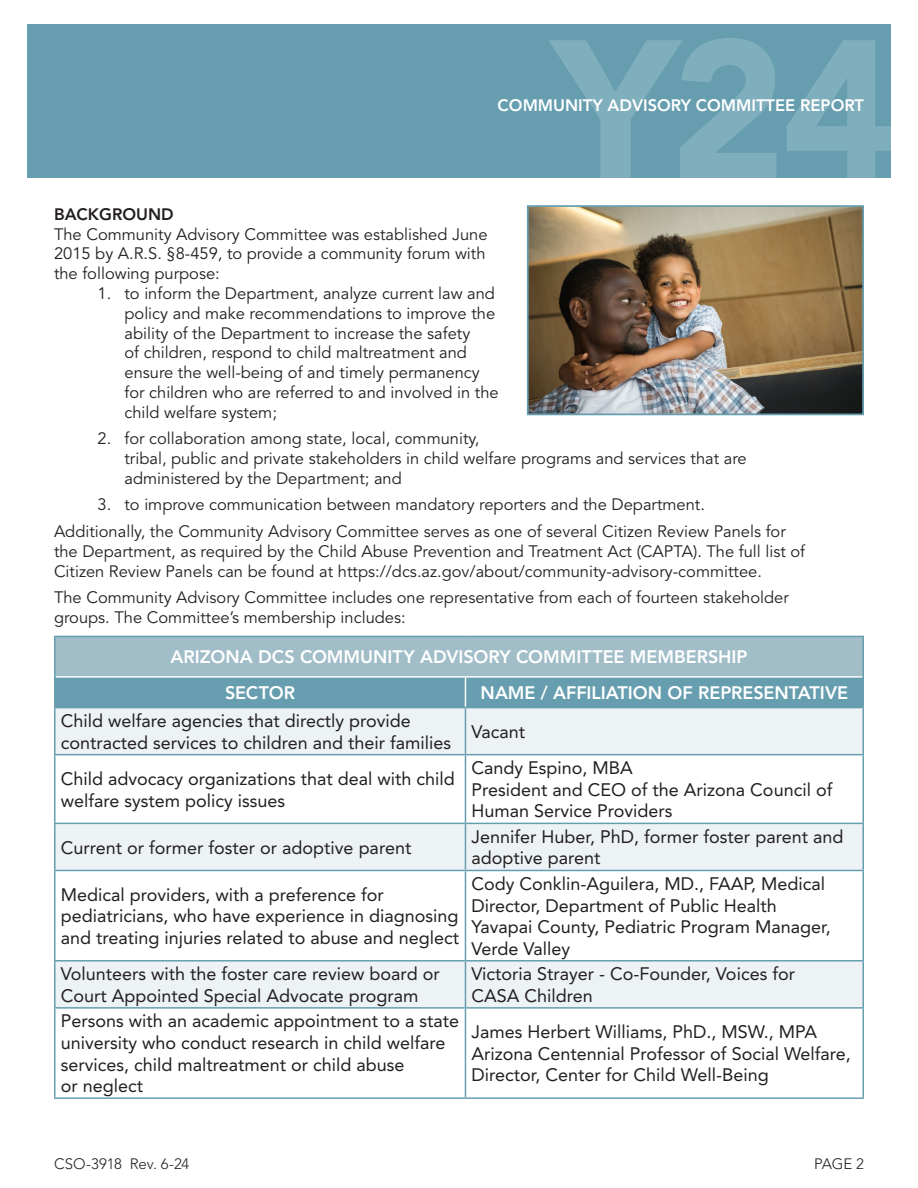
<style>
.page{position:relative;width:918px;height:1188px;background:#fff}
.page>*{position:absolute;margin:0;border:0;box-sizing:border-box;transform-origin:0 0}
.t1{font:900 195.45px "Avenir";color:#fff}
.Table_text{font:18px/21.6px "Avenir";color:#231f20}
.Table_Headers{font:800 18px "Avenir";color:#fff}
.body_numbers{font:16.5px/19.8px "Avenir";color:#231f20}
.body_copy{font:16.5px/19.8px "Avenir";color:#231f20}
.t2{font:800 16.5px "Avenir";color:#fff}
.t3{font:800 16.5px "Avenir";color:#231f20}
.t4{font:300 15px "Avenir";letter-spacing:-.005em;color:#231f20}
</style>
<div class="page">
<div style="left:27px;top:24px;width:864px;height:154px;background:#669eaf"></div>
<div style="left:55px;top:636px;width:808px;height:41px;background:#a0bdc8"></div>
<svg style="left:56px;top:708px;width:806px;height:299px"></svg>
<hr style="left:56px;top:676px;width:409px;height:2px;background:#fff">
<hr style="left:465px;top:676px;width:397px;height:2px;background:#fff">
<div style="left:56px;top:677px;width:806px;height:30px;background:#669eaf"></div>
<hr style="left:54px;top:637px;width:2px;height:40px;background:#669eaf">
<hr style="left:54px;top:636px;width:411px;height:1px;background:#669eaf">
<hr style="left:465px;top:636px;width:399px;height:1px;background:#669eaf">
<hr style="left:862px;top:637px;width:2px;height:40px;background:#669eaf">
<hr style="left:54px;top:677px;width:2px;height:30px;background:#669eaf">
<hr style="left:862px;top:677px;width:2px;height:30px;background:#669eaf">
<hr style="left:54px;top:708px;width:2px;height:46px;background:#669eaf">
<hr style="left:54px;top:707px;width:411px;height:1px;background:#669eaf">
<hr style="left:465px;top:707px;width:399px;height:1px;background:#669eaf">
<hr style="left:465px;top:708px;width:1px;height:46px;background:#669eaf">
<hr style="left:862px;top:708px;width:2px;height:46px;background:#669eaf">
<hr style="left:54px;top:755px;width:2px;height:68px;background:#669eaf">
<hr style="left:54px;top:754px;width:411px;height:1px;background:#669eaf">
<hr style="left:465px;top:754px;width:399px;height:1px;background:#669eaf">
<hr style="left:465px;top:755px;width:1px;height:68px;background:#669eaf">
<hr style="left:862px;top:755px;width:2px;height:68px;background:#669eaf">
<hr style="left:54px;top:824px;width:2px;height:46px;background:#669eaf">
<hr style="left:54px;top:823px;width:411px;height:1px;background:#669eaf">
<hr style="left:465px;top:823px;width:399px;height:1px;background:#669eaf">
<hr style="left:465px;top:824px;width:1px;height:46px;background:#669eaf">
<hr style="left:862px;top:824px;width:2px;height:46px;background:#669eaf">
<hr style="left:54px;top:871px;width:2px;height:89px;background:#669eaf">
<hr style="left:54px;top:870px;width:411px;height:1px;background:#669eaf">
<hr style="left:465px;top:870px;width:399px;height:1px;background:#669eaf">
<hr style="left:465px;top:871px;width:1px;height:89px;background:#669eaf">
<hr style="left:862px;top:871px;width:2px;height:89px;background:#669eaf">
<hr style="left:54px;top:962px;width:2px;height:45px;background:#669eaf">
<hr style="left:54px;top:960px;width:411px;height:2px;background:#669eaf">
<hr style="left:465px;top:960px;width:399px;height:2px;background:#669eaf">
<hr style="left:465px;top:962px;width:1px;height:45px;background:#669eaf">
<hr style="left:862px;top:962px;width:2px;height:45px;background:#669eaf">
<hr style="left:54px;top:1009px;width:2px;height:88px;background:#669eaf">
<hr style="left:54px;top:1007px;width:411px;height:2px;background:#669eaf">
<hr style="left:465px;top:1007px;width:399px;height:2px;background:#669eaf">
<hr style="left:465px;top:1009px;width:1px;height:88px;background:#669eaf">
<hr style="left:862px;top:1009px;width:2px;height:88px;background:#669eaf">
<hr style="left:54px;top:1097px;width:411px;height:2px;background:#669eaf">
<hr style="left:465px;top:1097px;width:399px;height:2px;background:#669eaf">
<img style="left:530px;top:208px;width:331px;height:204px">
<div style="left:527px;top:205px;width:337px;height:210px;border:2px solid #669eaf"></div>
<h1 class="t1" style="left:552px;top:-8px;width:347px">Y24</h1>
<p class="t2" style="left:498px;top:95px;width:368px">COMMUNITY ADVISORY COMMITTEE REPORT</p>
<p class="t3" style="left:54px;top:204px;width:121px">BACKGROUND</p>
<p class="body_numbers" style="left:54px;top:224px;width:435px">The Community Advisory Committee was established June<br>2015 by A.R.S. §8-459, to provide a community forum with the following purpose:</p>
<p class="body_numbers" style="left:124px;top:284px;width:376px;text-indent:-27px">1. to inform the Department, analyze current law and policy and make recommendations to improve the ability of the Department to increase the safety<br>of children, respond to child maltreatment and ensure the well-being of and timely permanency for children who are referred to and involved in the child welfare system;</p>
<p class="body_numbers" style="left:124px;top:429px;width:624px;text-indent:-27px">2. for collaboration among state, local, community,<br>tribal, public and private stakeholders in child welfare programs and services that are administered by the Department; and</p>
<p class="body_numbers" style="left:98px;top:495px;width:609px">3. to improve communication between mandatory reporters and the Department.</p>
<p class="body_copy" style="left:54px;top:522px;width:753px">Additionally, the Community Advisory Committee serves as one of several Citizen Review Panels for the Department, as required by the Child Abuse Prevention and Treatment Act (CAPTA). The full list of<br>Citizen Review Panels can be found at https://dcs.az.gov/about/community-advisory-committee.</p>
<p class="body_copy" style="left:54px;top:588px;width:736px">The Community Advisory Committee includes one representative from each of fourteen stakeholder groups. The Committee’s membership includes:</p>
<p class="Table_Headers" style="left:170px;top:647px;width:578px">ARIZONA DCS COMMUNITY ADVISORY COMMITTEE MEMBERSHIP</p>
<p class="Table_Headers" style="left:225px;top:682px;width:72px">SECTOR</p>
<p class="Table_Headers" style="left:481px;top:682px;width:369px">NAME / AFFILIATION OF REPRESENTATIVE</p>
<p class="Table_text" style="left:61px;top:710px;width:392px">Child welfare agencies that directly provide contracted services to children and their families</p>
<p class="Table_text" style="left:471px;top:721px;width:55px">Vacant</p>
<p class="Table_text" style="left:61px;top:768px;width:396px">Child advocacy organizations that deal with child welfare system policy issues</p>
<p class="Table_text" style="left:471px;top:757px;width:163px">Candy Espino, MBA</p>
<p class="Table_text" style="left:471px;top:779px;width:362px">President and CEO of the Arizona Council of<br>Human Service Providers</p>
<p class="Table_text" style="left:61px;top:837px;width:352px">Current or former foster or adoptive parent</p>
<p class="Table_text" style="left:471px;top:826px;width:373px">Jennifer Huber, PhD, former foster parent and adoptive parent</p>
<p class="Table_text" style="left:61px;top:884px;width:400px">Medical providers, with a preference for pediatricians, who have experience in diagnosing and treating injuries related to abuse and neglect</p>
<p class="Table_text" style="left:471px;top:873px;width:361px">Cody Conklin-Aguilera, MD., FAAP, Medical Director, Department of Public Health Yavapai County, Pediatric Program Manager, Verde Valley</p>
<p class="Table_text" style="left:61px;top:963px;width:380px">Volunteers with the foster care review board or<br>Court Appointed Special Advocate program</p>
<p class="Table_text" style="left:471px;top:963px;width:325px">Victoria Strayer - Co-Founder, Voices for<br>CASA Children</p>
<p class="Table_text" style="left:61px;top:1010px;width:400px">Persons with an academic appointment to a state university who conduct research in child welfare services, child maltreatment or child abuse<br>or neglect</p>
<p class="Table_text" style="left:471px;top:1021px;width:347px">James Herbert Williams, PhD., MSW., MPA</p>
<p class="Table_text" style="left:471px;top:1043px;width:381px">Arizona Centennial Professor of Social Welfare,<br>Director, Center for Child Well-Being</p>
<p class="t4" style="left:54px;top:1155px;width:137px">CSO-3918 Rev. 6-24</p>
<p class="t4" style="left:814px;top:1155px;width:51px">PAGE 2</p>
</div>
